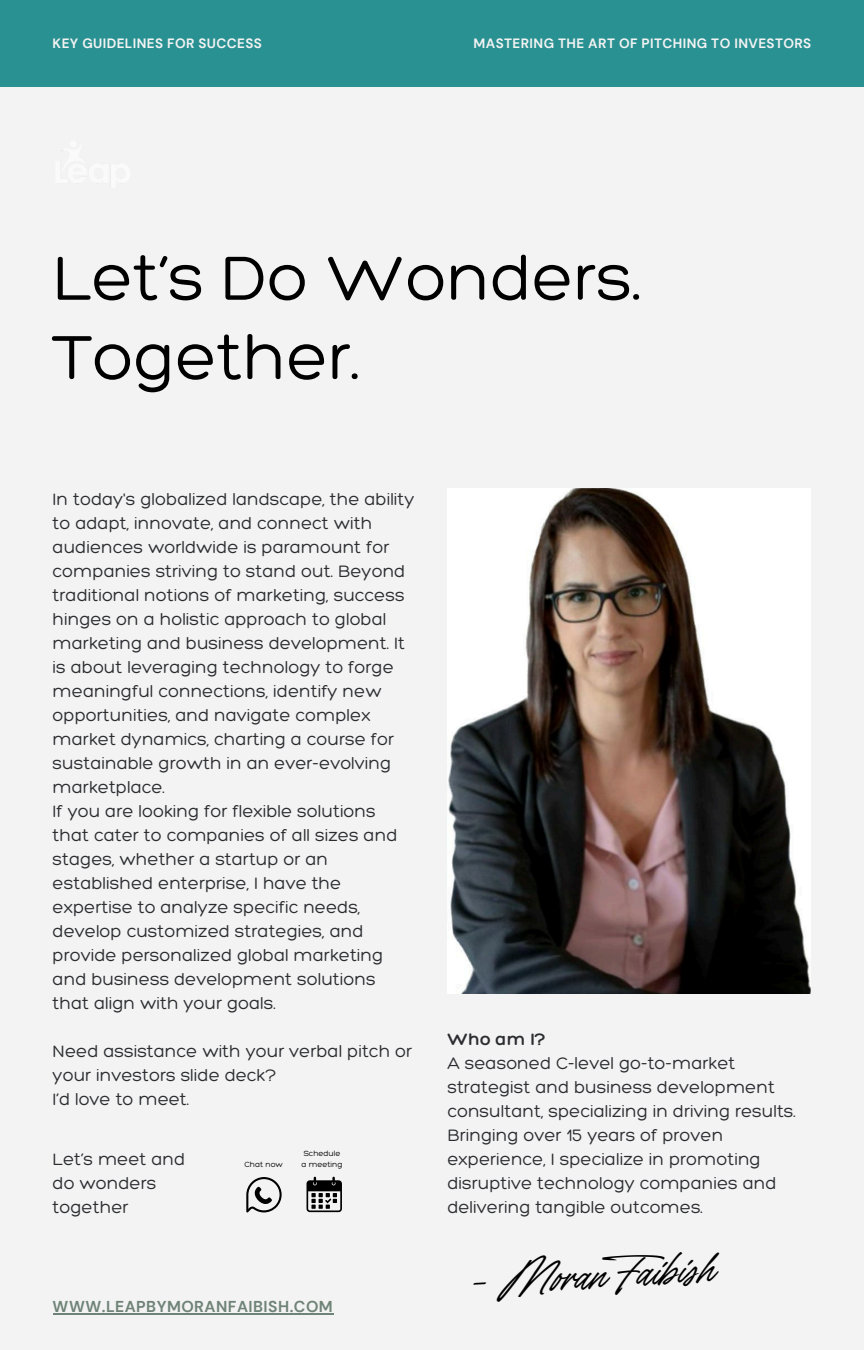
<style>
.page{position:relative;width:864px;height:1350px;background:#f3f3f3}
.page>*{position:absolute;margin:0;border:0;box-sizing:border-box;transform-origin:0 0}
.t1{font:300 67.5px/79.4px "Hero";color:#000}
.t2{font:36.68px "TY Script";color:#000}
.t3{font:300 18px/24.1px "Hero";color:#2b2c30}
.t4{font:700 15.75px "DM Sans";letter-spacing:.03em;color:#6f8377}
.t5{font:700 13.5px "DM Sans";letter-spacing:.03em;color:#f3f3f3}
.t6{font:300 8.1px/10.8px "Hero";color:#000}
.s1{font-style:inherit}
</style>
<div class="page">
<img style="left:447px;top:489px;width:363px;height:505px">
<div style="left:0;top:0;width:864px;height:86px;background:#2a9192"></div>
<svg style="left:246px;top:1177px;width:36px;height:35px"></svg>
<svg style="left:307px;top:1177px;width:35px;height:35px"></svg>
<hr style="left:53px;top:1313px;width:280px;height:2px;background:#6f8377">
<h3 class="t5" style="left:53px;top:34px;width:211px">KEY GUIDELINES FOR SUCCESS</h3>
<h3 class="t5" style="left:474px;top:34px;width:339px">MASTERING THE ART OF PITCHING TO INVESTORS</h3>
<h5 class="t1" style="left:53px;top:236px;width:591px">Let’s Do Wonders.<br>Together.</h5>
<p class="t3" style="left:53px;top:487px;width:363px">In today's globalized landscape, the ability to adapt, innovate, and connect with audiences worldwide is paramount for companies striving to stand out. Beyond traditional notions of marketing, success hinges on a holistic approach to global marketing and business development. It is about leveraging technology to forge meaningful connections, identify new opportunities, and navigate complex market dynamics, charting a course for sustainable growth in an ever-evolving marketplace.<br>If you are looking for flexible solutions that cater to companies of all sizes and stages, whether a startup or an established enterprise, I have the expertise to analyze specific needs, develop customized strategies, and provide personalized global marketing and business development solutions that align with your goals.</p>
<h1 class="t3" style="left:53px;top:1039px;width:361px">Need assistance with your verbal pitch or your investors slide deck?<br>I’d love to meet.</h1>
<p class="t3" style="left:53px;top:1147px;width:134px">Let’s meet and do wonders together</p>
<p class="t6" style="left:245px;top:1159px;width:40px">Chat now</p>
<p class="t6" style="left:302px;top:1148px;width:42px">Schedule a meeting</p>
<h3 class="t4" style="left:53px;top:1296px;width:282px">WWW.LEAPBYMORANFAIBISH.COM</h3>
<h5 class="t3" style="left:447px;top:1027px;width:350px"><span class="s1">Who am I?<br></span>A seasoned C-level go-to-market strategist and business development consultant, specializing in driving results.<br>Bringing over 15 years of proven experience, I specialize in promoting disruptive technology companies and delivering tangible outcomes.</h5>
<h3 class="t2" style="left:467px;top:1259px;width:248px;rotate:-3deg">- Moran Faibish</h3>
</div>
